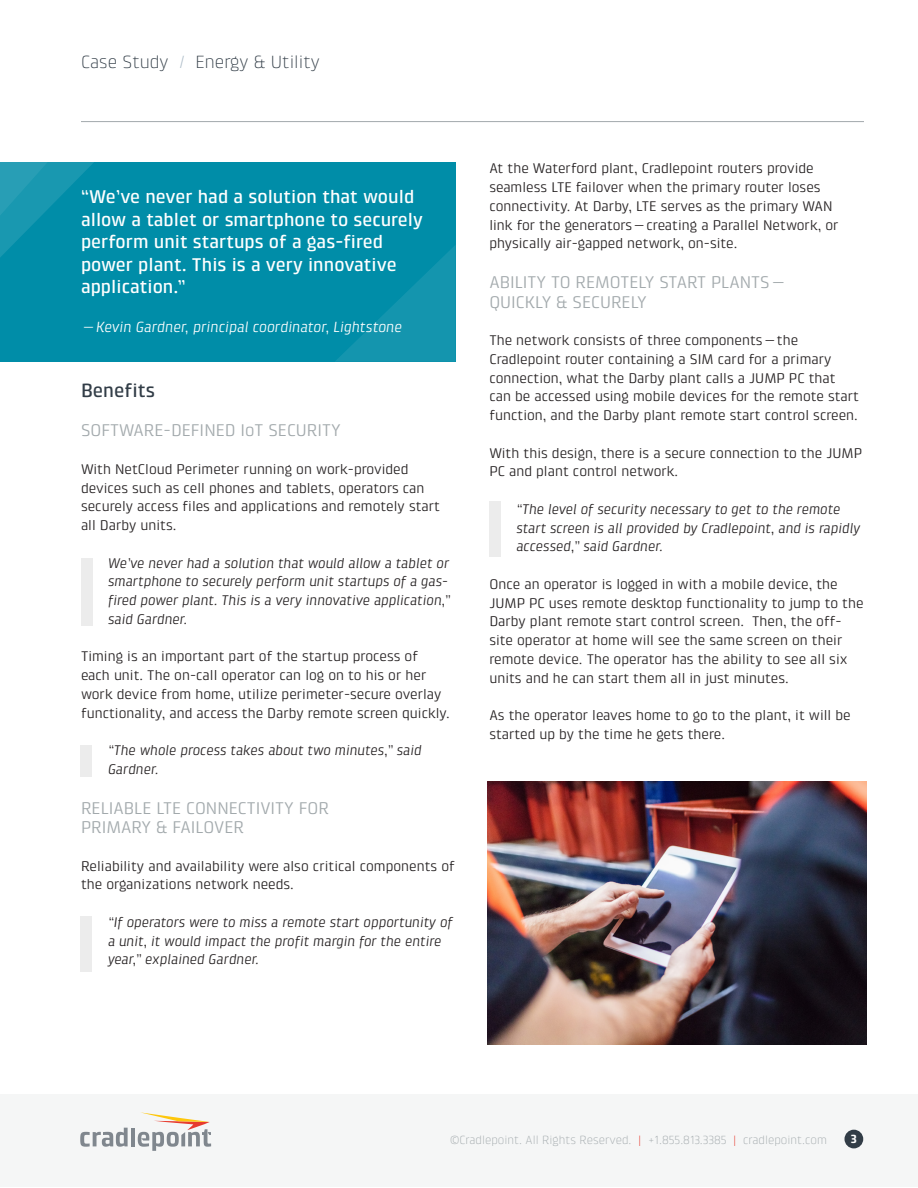
<style>
.page{position:relative;width:918px;height:1188px;background:#fff}
.page>*{position:absolute;margin:0;border:0;box-sizing:border-box;transform-origin:0 0}
.Content_headline{font:500 19.5px "Klint Pro";color:#323d47}
.Alt_customer_quote{font:500 18.75px/22.5px "Klint Pro";color:#fff}
.Taxonomy_label{font:300 18px "Klint LT Pro";color:#323d47}
.Content_subhead{font:17.25px/19.5px "Klint Pro";color:#a2a9ac}
.Quote_Reference_whit{font:italic 15px "Klint Pro";color:#fff}
.Body_copy{font:14.25px/18.8px "Klint Pro";color:#231f20}
.Body_copy_inset_quot{font:italic 14.25px/18.8px "Klint Pro";color:#231f20}
.t1{font:300 12px "Klint LT Pro";color:#a2a9ac}
.Page{font:700 12px "Klint Pro";color:#fff}
.s1{color:#a9b9c5}
.s2{color:#e73b2e}
</style>
<div class="page">
<hr style="left:81px;top:121px;width:783px;height:1px;background:#a2a9ac">
<div style="left:0;top:1094px;width:918px;height:93px;background:#f5f6f6"></div>
<svg style="left:80px;top:1128px;width:48px;height:19px"></svg>
<hr style="left:131px;top:1128px;width:4px;height:18px;background:#80878e">
<svg style="left:138px;top:1112px;width:73px;height:39px"></svg>
<div style="left:844px;top:1130px;width:19px;height:18px;background:#323d47;border-radius:50%"></div>
<div style="left:80px;top:746px;width:12px;height:31px;background:#ececec"></div>
<div style="left:489px;top:502px;width:12px;height:55px;background:#ececec"></div>
<div style="left:80px;top:916px;width:12px;height:55px;background:#ececec"></div>
<div style="left:81px;top:558px;width:12px;height:68px;background:#ececec"></div>
<div style="left:0;top:162px;width:456px;height:200px;background:#008da8"></div>
<svg style="left:0;top:162px;width:94px;height:95px"></svg>
<svg style="left:335px;top:245px;width:121px;height:117px"></svg>
<img style="left:487px;top:782px;width:379px;height:262px">
<p class="Taxonomy_label" style="left:81px;top:52px;width:241px">Case Study <span class="s1">/</span> Energy &amp; Utility</p>
<p class="Alt_customer_quote" style="left:81px;top:186px;width:344px">“We’ve never had a solution that would allow a tablet or smartphone to securely perform unit startups of a gas-fired power plant. This is a very innovative application.”</p>
<p class="Quote_Reference_whit" style="left:81px;top:319px;width:323px">—Kevin Gardner, principal coordinator, Lightstone</p>
<p class="Content_headline" style="left:81px;top:379px;width:76px">Benefits</p>
<p class="Content_subhead" style="left:81px;top:421px;width:261px">SOFTWARE-DEFINED IoT SECURITY</p>
<p class="Body_copy" style="left:81px;top:460px;width:360px">With NetCloud Perimeter running on work-provided devices such as cell phones and tablets, operators can securely access files and applications and remotely start all Darby units.</p>
<p class="Body_copy_inset_quot" style="left:108px;top:553px;width:344px">We’ve never had a solution that would allow a tablet or smartphone to securely perform unit startups of a gas&shy;fired power plant. This is a very innovative application,” said Gardner.</p>
<p class="Body_copy" style="left:81px;top:647px;width:370px">Timing is an important part of the startup process of each unit. The on-call operator can log on to his or her work device from home, utilize perimeter-secure overlay functionality, and access the Darby remote screen quickly.</p>
<p class="Body_copy_inset_quot" style="left:108px;top:741px;width:315px">“The whole process takes about two minutes,” said<br>Gardner.</p>
<p class="Content_subhead" style="left:81px;top:798px;width:250px">RELIABLE LTE CONNECTIVITY FOR<br>PRIMARY &amp; FAILOVER</p>
<p class="Body_copy" style="left:81px;top:856px;width:375px">Reliability and availability were also critical components of the organizations network needs.</p>
<p class="Body_copy_inset_quot" style="left:108px;top:913px;width:346px">“If operators were to miss a remote start opportunity of a unit, it would impact the profit margin for the entire year,” explained Gardner.</p>
<p class="Body_copy" style="left:489px;top:159px;width:351px">At the Waterford plant, Cradlepoint routers provide seamless LTE failover when the primary router loses connectivity. At Darby, LTE serves as the primary WAN link for the generators—creating a Parallel Network, or physically air-gapped network, on-site.</p>
<p class="Content_subhead" style="left:489px;top:272px;width:299px">ABILITY TO REMOTELY START PLANTS—<br>QUICKLY &amp; SECURELY</p>
<p class="Body_copy" style="left:489px;top:331px;width:371px">The network consists of three components—the Cradlepoint router containing a SIM card for a primary connection, what the Darby plant calls a JUMP PC that can be accessed using mobile devices for the remote start function, and the Darby plant remote start control screen.</p>
<p class="Body_copy" style="left:489px;top:443px;width:374px">With this design, there is a secure connection to the JUMP<br>PC and plant control network.</p>
<p class="Body_copy_inset_quot" style="left:516px;top:500px;width:345px">“The level of security necessary to get to the remote start screen is all provided by Cradlepoint, and is rapidly accessed,” said Gardner.</p>
<p class="Body_copy" style="left:489px;top:575px;width:376px">Once an operator is logged in with a mobile device, the JUMP PC uses remote desktop functionality to jump to the Darby plant remote start control screen. Then, the off&shy;site operator at home will see the same screen on their remote device. The operator has the ability to see all six units and he can start them all in just minutes.</p>
<p class="Body_copy" style="left:489px;top:706px;width:363px">As the operator leaves home to go to the plant, it will be started up by the time he gets there.</p>
<p class="t1" style="left:450px;top:1133px;width:378px">©Cradlepoint. All Rights Reserved. <span class="s2">|</span> +1.855.813.3385 <span class="s2">|</span> cradlepoint.com</p>
<p class="Page" style="left:850px;top:1132px;width:8px">3</p>
</div>
